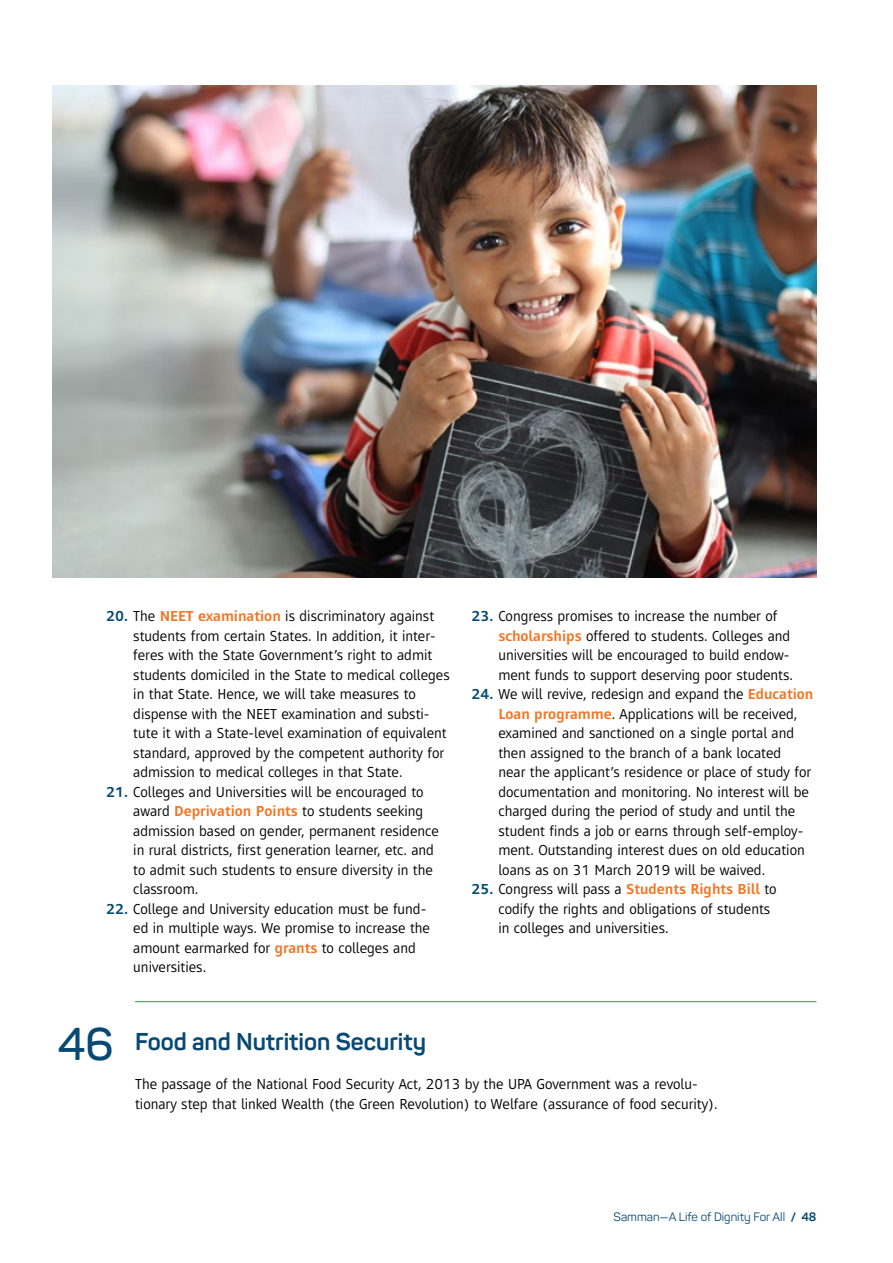
<style>
.page{position:relative;width:893px;height:1263px;background:#fff}
.page>*{position:absolute;margin:0;border:0;box-sizing:border-box;transform-origin:0 0}
.t1{font:700 24px "Panton";color:#064975}
.t2{font:15px/19.5px "Mayberry Pro";color:#000}
.t3{font:12px "Panton";color:#064975}
.s1{font-weight:600;color:#064975}
.s2{font-weight:600;color:#f47421}
.s3{font-weight:600;font-size:45px}
.s4{font-weight:700}
</style>
<div class="page">
<img style="left:53px;top:85px;width:763px;height:492px">
<hr style="left:135px;top:1001px;width:681px;height:1px;background:#349645">
<p class="t2" style="left:133px;top:606px;width:318px;text-indent:-27px"><span class="s1">20.</span> The <span class="s2">NEET examination</span> is discriminatory against students from certain States. In addition, it inter&shy;feres with the State Government’s right to admit students domiciled in the State to medical colleges in that State. Hence, we will take measures to dispense with the NEET examination and substi&shy;tute it with a State-level examination of equivalent standard, approved by the competent authority for admission to medical colleges in that State.</p>
<p class="t2" style="left:133px;top:781px;width:307px;text-indent:-27px"><span class="s1">21.</span> Colleges and Universities will be encouraged to award <span class="s2">Deprivation Points</span> to students seeking admission based on gender, permanent residence in rural districts, first generation learner, etc. and to admit such students to ensure diversity in the classroom.</p>
<p class="t2" style="left:133px;top:898px;width:298px;text-indent:-27px"><span class="s1">22.</span> College and University education must be fund&shy;ed in multiple ways. We promise to increase the amount earmarked for <span class="s2">grants</span> to colleges and universities.</p>
<p class="t2" style="left:498px;top:606px;width:296px;text-indent:-27px"><span class="s1">23.</span> Congress promises to increase the number of <span class="s2">scholarships</span> offered to students. Colleges and universities will be encouraged to build endow&shy;ment funds to support deserving poor students.</p>
<p class="t2" style="left:498px;top:684px;width:316px;text-indent:-27px"><span class="s1">24.</span> We will revive, redesign and expand the <span class="s2">Education Loan programme</span>. Applications will be received, examined and sanctioned on a single portal and then assigned to the branch of a bank located<br>near the applicant’s residence or place of study for documentation and monitoring. No interest will be charged during the period of study and until the student finds a job or earns through self-employ&shy;ment. Outstanding interest dues on old education loans as on 31 March 2019 will be waived.</p>
<p class="t2" style="left:498px;top:879px;width:280px;text-indent:-27px"><span class="s1">25.</span> Congress will pass a <span class="s2">Students Rights Bill</span> to codify the rights and obligations of students in colleges and universities.</p>
<h1 class="t1" style="left:58px;top:1027px;width:370px"><span class="s3">46</span> Food and Nutrition Security</h1>
<p class="t2" style="left:135px;top:1074px;width:584px">The passage of the National Food Security Act, 2013 by the UPA Government was a revolu&shy;tionary step that linked Wealth (the Green Revolution) to Welfare (assurance of food security).</p>
<p class="t3" style="left:614px;top:1209px;width:204px">Samman—A Life of Dignity For All <span class="s4">/ 48</span></p>
</div>
